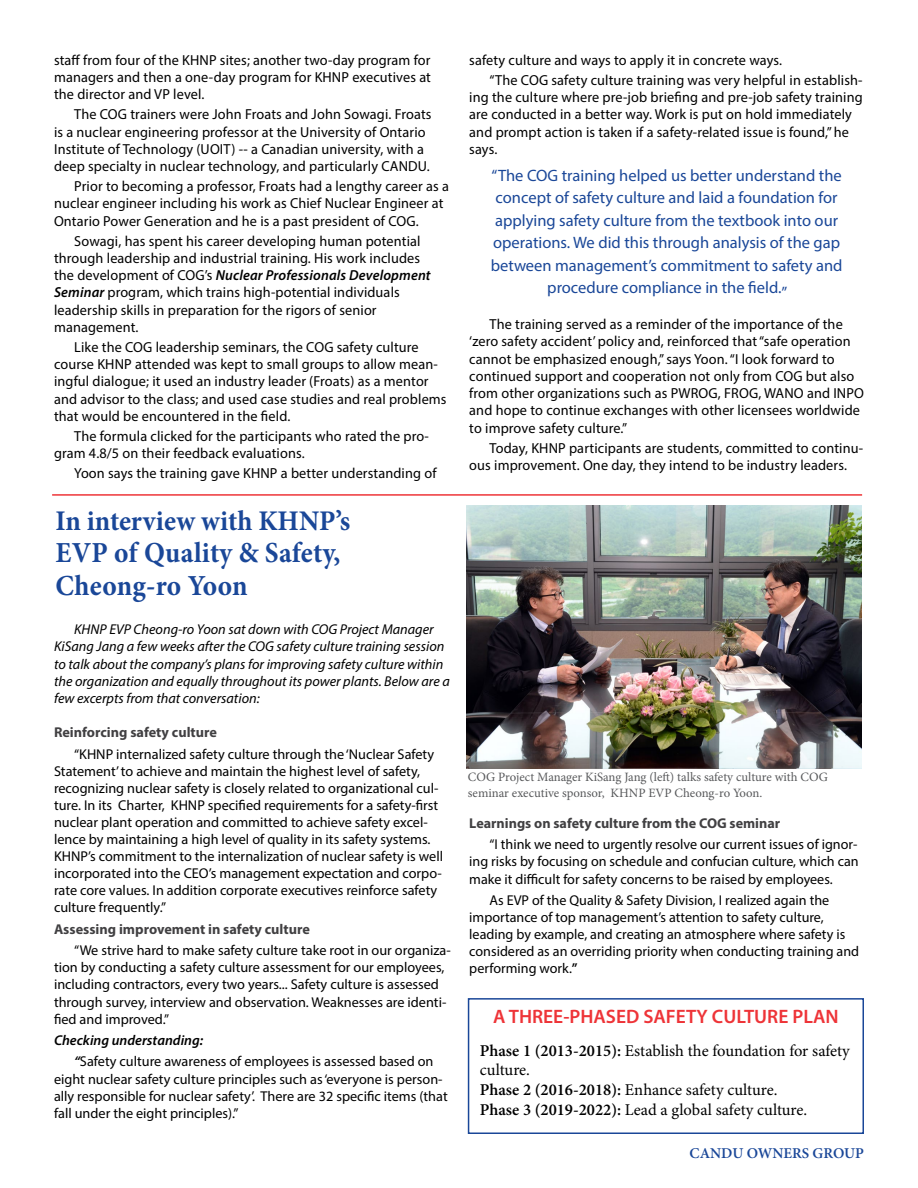
<style>
.page{position:relative;width:918px;height:1188px;background:#fff}
.page>*{position:absolute;margin:0;border:0;box-sizing:border-box;transform-origin:0 0}
.t1{font:700 29.1px/32.2px "Minion Pro";letter-spacing:.01em;color:#1a4798;scale:.94 1}
.t2{font:700 28.5px "Minion Pro";color:#1a4798;scale:.96 1}
.t3{font:600 19.5px "Myriad Pro";color:#ee3438}
.t4{font:16.5px/22.5px "Myriad Pro";color:#1a4798;text-align:center}
.t5{font:16.5px/19.8px "Minion Pro";color:#000}
.t6{font:600 15px "Minion Pro";color:#1a4798}
.t7{font:14.55px/17.2px "Myriad Pro";letter-spacing:.01em;color:#000}
.t8{font:14.25px/17.1px "Myriad Pro";color:#000}
.t9{font:italic 14.25px/17.1px "Myriad Pro";color:#000}
.t10{font:700 14.25px "Myriad Pro";color:#414042}
.t11{font:12.75px/15.3px "Minion Pro";color:#58595b}
.s1{font-weight:600;font-style:italic}
.s2{font-weight:600}
</style>
<div class="page">
<img style="left:467px;top:506px;width:394px;height:262px">
<div style="left:468px;top:998px;width:396px;height:136px;border:2px solid #1a4798"></div>
<hr style="left:52px;top:494px;width:810px;height:2px;background:#ee3438">
<p class="t7" style="left:54px;top:51px;width:379px;text-align:justify">staff from four of the KHNP sites; another two-day program for managers and then a one-day program for KHNP executives at the director and VP level.</p>
<p class="t7" style="left:54px;top:106px;width:379px;text-indent:20px">The COG trainers were John Froats and John Sowagi. Froats is a nuclear engineering professor at the University of Ontario Institute of Technology (UOIT) -- a Canadian university, with a deep specialty in nuclear technology, and particularly CANDU.</p>
<p class="t7" style="left:54px;top:177px;width:396px;text-indent:20px">Prior to becoming a professor, Froats had a lengthy career as a nuclear engineer including his work as Chief Nuclear Engineer at<br>Ontario Power Generation and he is a past president of COG.</p>
<p class="t7" style="left:54px;top:232px;width:378px;text-indent:20px">Sowagi, has spent his career developing human potential through leadership and industrial training. His work includes the development of COG’s <span class="s1">Nuclear Professionals Development Seminar</span> program, which trains high-potential individuals leadership skills in preparation for the rigors of senior management.</p>
<p class="t7" style="left:54px;top:338px;width:394px;text-indent:20px">Like the COG leadership seminars, the COG safety culture course KHNP attended was kept to small groups to allow mean&shy;ingful dialogue; it used an industry leader (Froats) as a mentor and advisor to the class; and used case studies and real problems that would be encountered in the field.</p>
<p class="t7" style="left:54px;top:427px;width:376px;text-indent:20px">The formula clicked for the participants who rated the pro&shy;gram 4.8/5 on their feedback evaluations.</p>
<p class="t7" style="left:74px;top:465px;width:364px">Yoon says the training gave KHNP a better understanding of</p>
<h2 class="t2" style="left:56px;top:501px;width:309px">In interview with KHNP’s</h2>
<h1 class="t1" style="left:56px;top:537px;width:305px">EVP of Quality &amp; Safety,<br>Cheong-ro Yoon</h1>
<p class="t9" style="left:54px;top:621px;width:397px;text-indent:20px">KHNP EVP Cheong-ro Yoon sat down with COG Project Manager KiSang Jang a few weeks after the COG safety culture training session to talk about the company’s plans for improving safety culture within the organization and equally throughout its power plants. Below are a few excerpts from that conversation:</p>
<p class="t10" style="left:54px;top:723px;width:164px">Reinforcing safety culture</p>
<p class="t8" style="left:54px;top:745px;width:391px;text-indent:20px">“KHNP internalized safety culture through the ‘Nuclear Safety Statement’ to achieve and maintain the highest level of safety, recognizing nuclear safety is closely related to organizational cul&shy;ture. In its Charter, KHNP specified requirements for a safety-first nuclear plant operation and committed to achieve safety excel&shy;lence by maintaining a high level of quality in its safety systems.<br>KHNP’s commitment to the internalization of nuclear safety is well incorporated into the CEO’s management expectation and corpo&shy;rate core values. In addition corporate executives reinforce safety culture frequently.”</p>
<p class="t10" style="left:54px;top:920px;width:257px">Assessing improvement in safety culture</p>
<p class="t8" style="left:54px;top:942px;width:398px;text-indent:20px">“We strive hard to make safety culture take root in our organiza&shy;tion by conducting a safety culture assessment for our employees, including contractors, every two years... Safety culture is assessed through survey, interview and observation. Weaknesses are identi&shy;fied and improved.”</p>
<p class="t8" style="left:74px;top:1029px;width:361px;line-height:21.5px;text-indent:-20px"><span class="s1">Checking understanding:<br>“</span>Safety culture awareness of employees is assessed based on</p>
<p class="t8" style="left:54px;top:1070px;width:395px">eight nuclear safety culture principles such as ‘everyone is person&shy;ally responsible for nuclear safety’. There are 32 specific items (that fall under the eight principles).”</p>
<p class="t7" style="left:490px;top:50px;width:375px;line-height:20.1px;text-indent:-20px">safety culture and ways to apply it in concrete ways.<br>“The COG safety culture training was very helpful in establish-</p>
<p class="t7" style="left:469px;top:88px;width:395px">ing the culture where pre-job briefing and pre-job safety training are conducted in a better way. Work is put on hold immediately and prompt action is taken if a safety-related issue is found,” he says.</p>
<p class="t4" style="left:491px;top:164px;width:353px">“The COG training helped us better understand the concept of safety culture and laid a foundation for applying safety culture from the textbook into our operations. We did this through analysis of the gap between management’s commitment to safety and procedure compliance in the field.”</p>
<p class="t7" style="left:469px;top:315px;width:396px;text-indent:20px">The training served as a reminder of the importance of the ‘zero safety accident’ policy and, reinforced that “safe operation cannot be emphasized enough,” says Yoon. “I look forward to continued support and cooperation not only from COG but also from other organizations such as PWROG, FROG, WANO and INPO and hope to continue exchanges with other licensees worldwide to improve safety culture.”</p>
<p class="t7" style="left:469px;top:439px;width:395px;text-indent:20px">Today, KHNP participants are students, committed to continu&shy;ous improvement. One day, they intend to be industry leaders.</p>
<p class="t11" style="left:468px;top:770px;width:362px">COG Project Manager KiSang Jang (left) talks safety culture with COG seminar executive sponsor, KHNP EVP Cheong-ro Yoon.</p>
<p class="t10" style="left:469px;top:814px;width:312px">Learnings on safety culture from the COG seminar</p>
<p class="t8" style="left:469px;top:836px;width:391px;text-align:justify;text-indent:20px">“I think we need to urgently resolve our current issues of ignor&shy;ing risks by focusing on schedule and confucian culture, which can make it difficult for safety concerns to be raised by employees.</p>
<p class="t8" style="left:469px;top:891px;width:391px;text-indent:20px">As EVP of the Quality &amp; Safety Division, I realized again the importance of top management’s attention to safety culture, leading by example, and creating an atmosphere where safety is considered as an overriding priority when conducting training and performing work.<span class="s2">”</span></p>
<h3 class="t3" style="left:493px;top:1004px;width:347px">A THREE-PHASED SAFETY CULTURE PLAN</h3>
<p class="t5" style="left:480px;top:1041px;width:372px"><span class="s2">Phase 1 (2013-2015):</span> Establish the foundation for safety culture.<br><span class="s2">Phase 2 (2016-2018):</span> Enhance safety culture.<br><span class="s2">Phase 3 (2019-2022):</span> Lead a global safety culture.</p>
<p class="t6" style="left:690px;top:1143px;width:176px">CANDU OWNERS GROUP</p>
</div>
